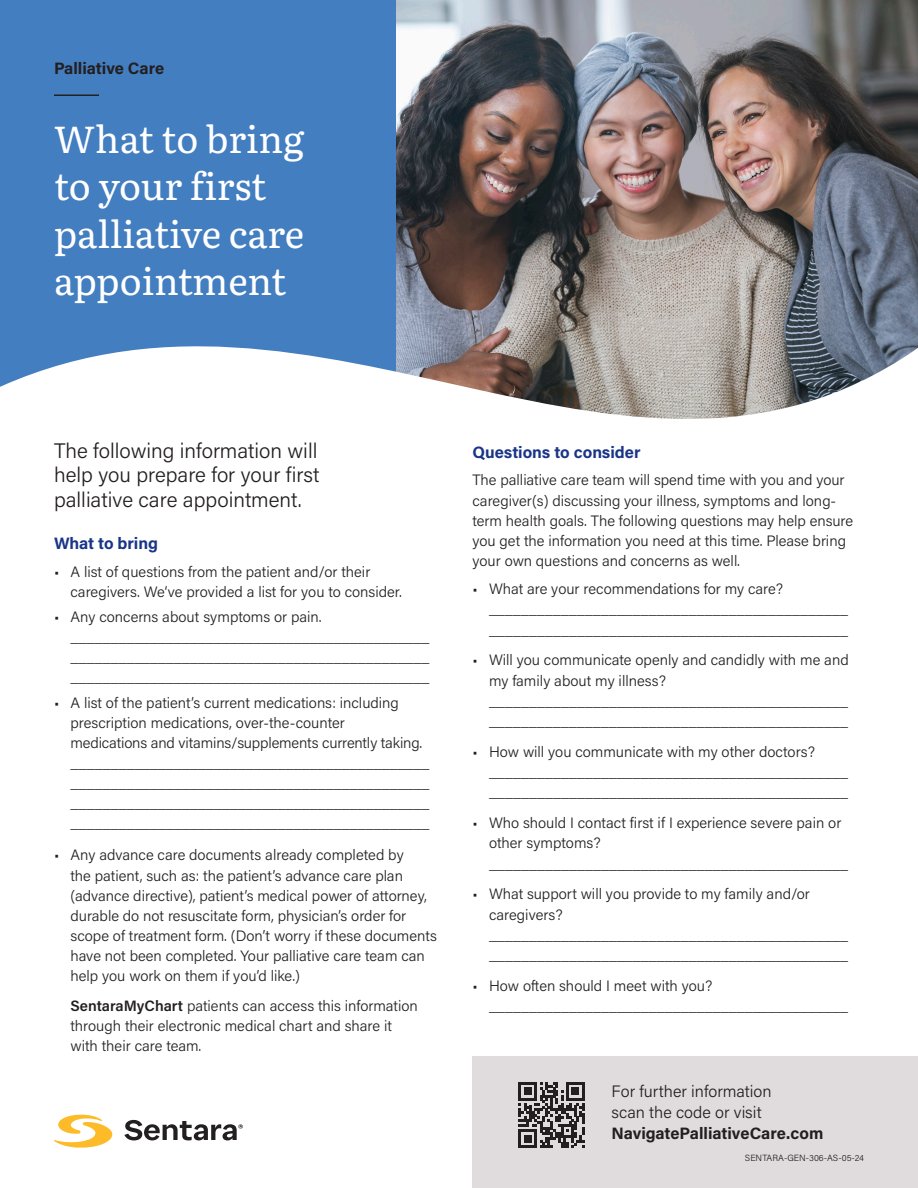
<style>
.page{position:relative;width:918px;height:1188px;background:#fff}
.page>*{position:absolute;margin:0;border:0;box-sizing:border-box;transform-origin:0 0}
.headline_25_31_5{font:37.5px/47.2px "Literata";letter-spacing:-.005em;color:#fff}
.intro_15_17_5{font:300 21px/24.8px "Acumin Pro";color:#231f20;text-align:justify}
.body_11_14{font:300 16.5px/21px "Acumin Pro";color:#231f20}
.body_subhead_11_14{font:700 16.5px "Acumin Pro";color:#1a3588}
.Eyebrow_light_rule_below_11_14{font:700 16.5px "Acumin Pro";letter-spacing:-.005em;color:#231f20}
.body_10_14{font:300 15px/20.2px "Acumin Pro";color:#231f20}
.smallest_copy_right-aligned_6_7{font:300 9px "Acumin Pro";color:#231f20}
.s1{font-weight:600}
.s2{font-weight:700}
</style>
<div class="page">
<div style="left:0;top:0;width:396px;height:230px;background:#437ec1"></div>
<img style="left:396px;top:0;width:522px;height:230px">
<svg style="left:0;top:230px;width:918px;height:189px"></svg>
<svg style="left:54px;top:94px;width:110px;height:2px"></svg>
<div style="left:472px;top:1056px;width:446px;height:132px;background:#e0dbdc"></div>
<svg style="left:519px;top:1082px;width:66px;height:66px"></svg>
<svg style="left:54px;top:1115px;width:59px;height:33px"></svg>
<svg style="left:124px;top:1120px;width:119px;height:20px"></svg>
<p class="Eyebrow_light_rule_below_11_14" style="left:54px;top:57px;width:112px">Palliative Care</p>
<p class="headline_25_31_5" style="left:54px;top:113px;width:252px">What to bring to your first palliative care appointment</p>
<p class="intro_15_17_5" style="left:54px;top:437px;width:267px">The following information will help you prepare for your first palliative care appointment.</p>
<p class="body_subhead_11_14" style="left:54px;top:532px;width:106px">What to bring</p>
<p class="body_10_14" style="left:70px;top:561px;width:333px;text-indent:-16px">• A list of questions from the patient and/or their caregivers. We‘ve provided a list for you to consider.</p>
<p class="body_10_14" style="left:70px;top:606px;width:361px;text-indent:-16px">• Any concerns about symptoms or pain. _____________________________________________ _____________________________________________ _____________________________________________</p>
<p class="body_10_14" style="left:70px;top:692px;width:361px;text-indent:-16px">• A list of the patient’s current medications: including prescription medications, over-the-counter<br>medications and vitamins/supplements currently taking. _____________________________________________ _____________________________________________ _____________________________________________ _____________________________________________</p>
<p class="body_10_14" style="left:70px;top:845px;width:368px;text-indent:-16px">• Any advance care documents already completed by<br>the patient, such as: the patient’s advance care plan (advance directive), patient’s medical power of attorney, durable do not resuscitate form, physician’s order for scope of treatment form. (Don’t worry if these documents have not been completed. Your palliative care team can help you work on them if you’d like.)</p>
<p class="body_10_14" style="left:70px;top:996px;width:349px"><span class="s1">SentaraMyChart</span> patients can access this information through their electronic medical chart and share it with their care team.</p>
<p class="body_subhead_11_14" style="left:472px;top:440px;width:170px">Questions to consider</p>
<p class="body_10_14" style="left:472px;top:469px;width:382px">The palliative care team will spend time with you and your caregiver(s) discussing your illness, symptoms and long&shy;term health goals. The following questions may help ensure you get the information you need at this time. Please bring your own questions and concerns as well.</p>
<p class="body_10_14" style="left:489px;top:578px;width:361px;text-indent:-16px">• What are your recommendations for my care? _____________________________________________ _____________________________________________</p>
<p class="body_10_14" style="left:489px;top:649px;width:361px;text-indent:-16px">• Will you communicate openly and candidly with me and my family about my illness? _____________________________________________ _____________________________________________</p>
<p class="body_10_14" style="left:489px;top:741px;width:361px;text-indent:-16px">• How will you communicate with my other doctors? _____________________________________________ _____________________________________________</p>
<p class="body_10_14" style="left:489px;top:812px;width:361px;text-indent:-16px">• Who should I contact first if I experience severe pain or other symptoms? _____________________________________________</p>
<p class="body_10_14" style="left:489px;top:883px;width:361px;text-indent:-16px">• What support will you provide to my family and/or caregivers? _____________________________________________ _____________________________________________</p>
<p class="body_10_14" style="left:489px;top:975px;width:361px;text-indent:-16px">• How often should I meet with you? _____________________________________________</p>
<p class="body_11_14" style="left:612px;top:1080px;width:213px">For further information<br>scan the code or visit<br><span class="s2">NavigatePalliativeCare.com</span></p>
<p class="smallest_copy_right-aligned_6_7" style="left:745px;top:1152px;width:121px">SENTARA-GEN-306-AS-05-24</p>
</div>
